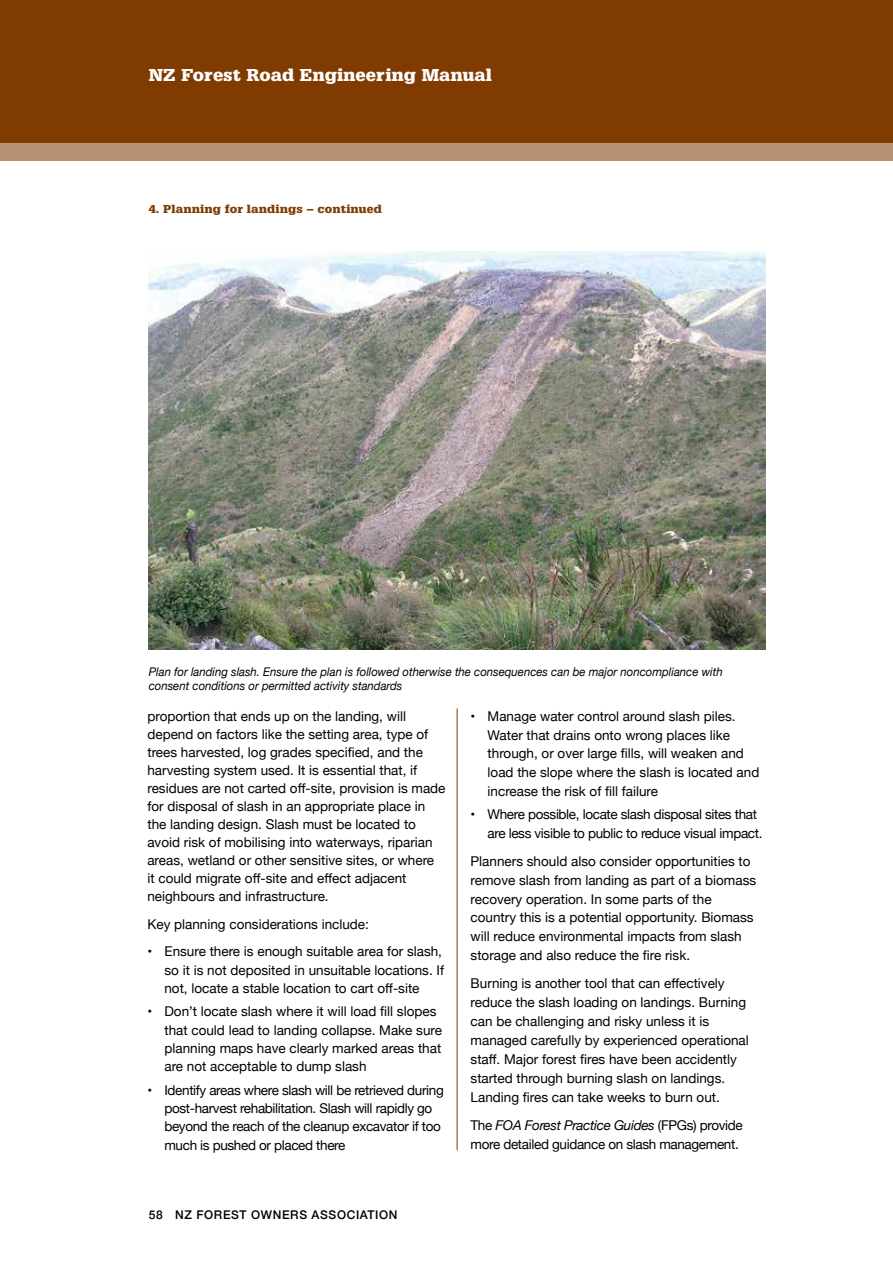
<style>
.page{position:relative;width:893px;height:1263px;background:#fff}
.page>*{position:absolute;margin:0;border:0;box-sizing:border-box;transform-origin:0 0}
.t1{font:18px "Square Serif Black DTC";color:#fff;scale:1.1 1}
.t2{font:13.5px/18px "Helvetica Neue";color:#000}
.t3{font:13.5px/18.3px "Helvetica Neue";letter-spacing:-.025em;color:#000}
.t4{font:italic 12px/14.4px "Helvetica Neue";color:#000;scale:.95 1}
.t5{font:12px "Square Serif Black DTC";letter-spacing:.01em;color:#7f3b00;scale:1.1 1}
.t6{font:500 12px "Helvetica Neue";letter-spacing:.05em;color:#000}
.s1{font-style:italic}
</style>
<div class="page">
<div style="left:0;top:0;width:893px;height:142px;background:#7f3b00"></div>
<div style="left:0;top:142px;width:893px;height:19px;background:#b79171"></div>
<img style="left:149px;top:252px;width:616px;height:398px">
<hr style="left:457px;top:708px;width:1px;height:442px;background:#7f3b00">
<h1 class="t1" style="left:149px;top:64px;width:314px">NZ Forest Road Engineering Manual</h1>
<p class="t5" style="left:149px;top:201px;width:214px">4. Planning for landings – continued</p>
<p class="t4" style="left:149px;top:665px;width:606px">Plan for landing slash. Ensure the plan is followed otherwise the consequences can be major noncompliance with consent conditions or permitted activity standards</p>
<p class="t2" style="left:147px;top:708px;width:300px">proportion that ends up on the landing, will depend on factors like the setting area, type of trees harvested, log grades specified, and the harvesting system used. It is essential that, if residues are not carted off-site, provision is made for disposal of slash in an appropriate place in the landing design. Slash must be located to avoid risk of mobilising into waterways, riparian areas, wetland or other sensitive sites, or where<br>it could migrate off-site and effect adjacent neighbours and infrastructure.</p>
<p class="t2" style="left:147px;top:915px;width:223px">Key planning considerations include:</p>
<p class="t2" style="left:164px;top:943px;width:281px;text-indent:-17px">• Ensure there is enough suitable area for slash, so it is not deposited in unsuitable locations. If not, locate a stable location to cart off-site</p>
<p class="t2" style="left:164px;top:1003px;width:279px;text-indent:-17px">• Don’t locate slash where it will load fill slopes that could lead to landing collapse. Make sure planning maps have clearly marked areas that are not acceptable to dump slash</p>
<p class="t3" style="left:164px;top:1081px;width:281px;text-indent:-17px">• Identify areas where slash will be retrieved during post-harvest rehabilitation. Slash will rapidly go beyond the reach of the cleanup excavator if too much is pushed or placed there</p>
<p class="t6" style="left:149px;top:1205px;width:250px">58 NZ FOREST OWNERS ASSOCIATION</p>
<p class="t2" style="left:488px;top:708px;width:273px;line-height:18.6px;text-indent:-17px">• Manage water control around slash piles.<br>Water that drains onto wrong places like through, or over large fills, will weaken and load the slope where the slash is located and increase the risk of fill failure</p>
<p class="t3" style="left:488px;top:806px;width:276px;text-indent:-17px">• Where possible, locate slash disposal sites that are less visible to public to reduce visual impact.</p>
<p class="t2" style="left:471px;top:853px;width:287px;line-height:18.8px">Planners should also consider opportunities to remove slash from landing as part of a biomass recovery operation. In some parts of the country this is a potential opportunity. Biomass will reduce environmental impacts from slash storage and also reduce the fire risk.</p>
<p class="t2" style="left:471px;top:975px;width:280px;line-height:18.9px">Burning is another tool that can effectively reduce the slash loading on landings. Burning can be challenging and risky unless it is managed carefully by experienced operational staff. Major forest fires have been accidently started through burning slash on landings.<br>Landing fires can take weeks to burn out.</p>
<p class="t3" style="left:471px;top:1116px;width:274px;line-height:18.9px">The <span class="s1">FOA Forest Practice Guides</span> (FPGs) provide more detailed guidance on slash management.</p>
</div>
